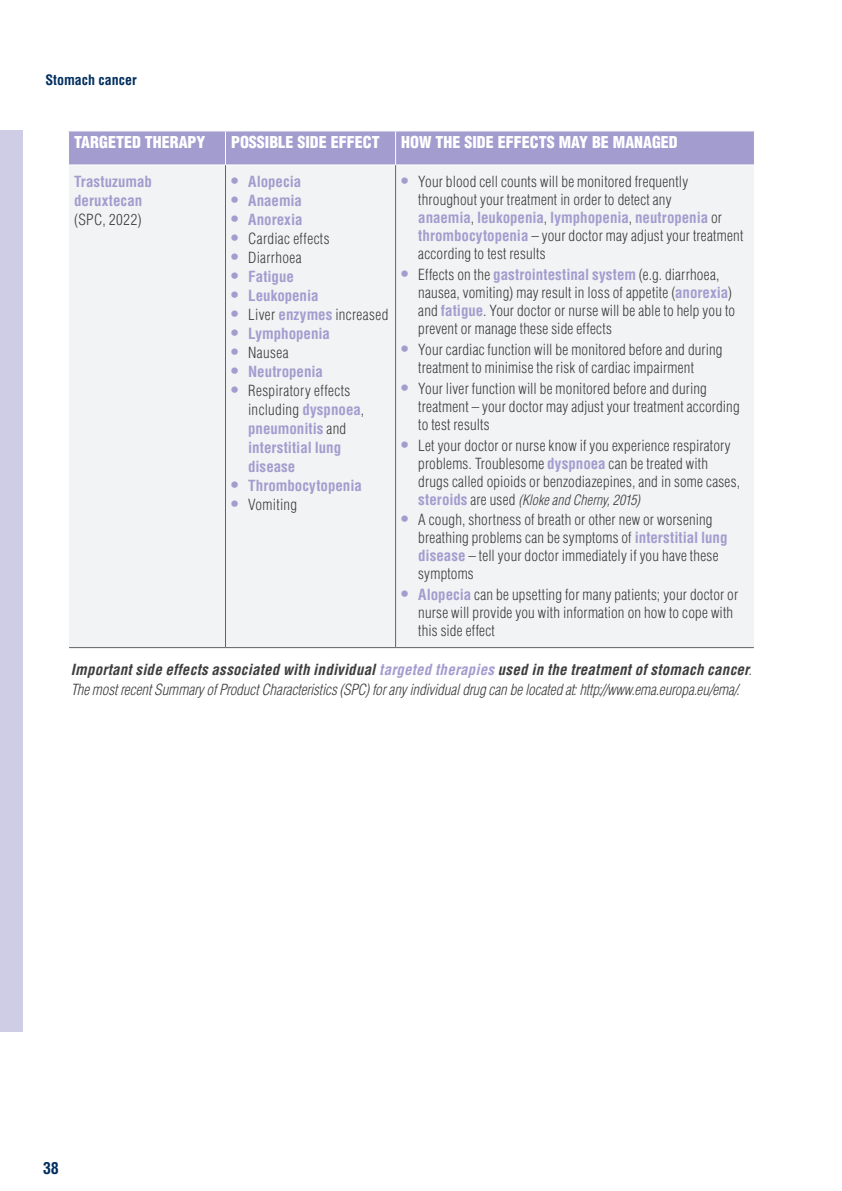
<style>
.page{position:relative;width:842px;height:1191px;background:#fff}
.page>*{position:absolute;margin:0;border:0;box-sizing:border-box;transform-origin:0 0}
.t1{font:900 condensed 16px "Helvetica LT Std";color:#fff}
.t2{font:700 condensed 16px "Helvetica LT Std";color:#002e5e}
.t3{font:300 condensed 15px/18px "Helvetica LT Std";letter-spacing:.015em;color:#3e3e3f}
.t4{font:700 condensed 15px/19px "Helvetica LT Std";letter-spacing:-.005em;color:#a39ccf}
.t5{font:italic 300 condensed 15px "Helvetica";letter-spacing:-.005em;color:#3e3e3f}
.t6{font:italic 700 condensed 15px "Helvetica LT Std";letter-spacing:.015em;color:#3e3e3f}
.t7{font:italic 300 condensed 14px "Helvetica";color:#3e3e3f}
.t8{font:700 condensed 14px "Helvetica LT Std";color:#002e5e}
.s1{font-weight:700;font-size:17px;color:#a39ccf}
.s2{font-weight:700;color:#a39ccf}
.s3{font-family:"Helvetica LT Std";font-weight:700;font-style:normal;font-size:15px;color:#a39ccf}
.s4{font-family:"Helvetica LT Std";font-style:normal;font-size:15px}
.s5{color:#a39ccf}
.s6{font-family:"Helvetica";font-weight:300}
.s7{font-size:17px}
.s8{font-weight:300;color:#3e3e3f}
</style>
<div class="page">
<div style="left:0;top:130px;width:23px;height:902px;background:#cfcce6"></div>
<div style="left:69px;top:131px;width:685px;height:34px;background:#a39ccf"></div>
<div style="left:69px;top:166px;width:685px;height:481px;background:#f2f3f4"></div>
<hr style="left:69px;top:647px;width:156px;height:1px;background:#636366">
<hr style="left:225px;top:647px;width:171px;height:1px;background:#636366">
<hr style="left:396px;top:647px;width:358px;height:1px;background:#636366">
<hr style="left:225px;top:131px;width:1px;height:34px;background:#fff">
<hr style="left:395px;top:131px;width:1px;height:34px;background:#fff">
<hr style="left:395px;top:165px;width:1px;height:482px;background:#636366">
<hr style="left:225px;top:165px;width:1px;height:482px;background:#636366">
<p class="t8" style="left:45px;top:71px;width:93px">Stomach cancer</p>
<p class="t1" style="left:74px;top:132px;width:133px">TARGETED THERAPY</p>
<p class="t1" style="left:231px;top:132px;width:150px">POSSIBLE SIDE EFFECT</p>
<p class="t1" style="left:401px;top:132px;width:278px">HOW THE SIDE EFFECTS MAY BE MANAGED</p>
<p class="t4" style="left:74px;top:172px;width:79px">Trastuzumab deruxtecan</p>
<p class="t3" style="left:74px;top:211px;width:69px">(SPC, 2022)</p>
<p class="t3" style="left:418px;top:172px;width:327px;text-indent:-17px"><span class="s1">•</span> Your blood cell counts will be monitored frequently throughout your treatment in order to detect any<br><span class="s2">anaemia</span>, <span class="s2">leukopenia</span>, <span class="s2">lymphopenia</span>, <span class="s2">neutropenia</span> or <span class="s2">thrombocytopenia</span> – your doctor may adjust your treatment according to test results</p>
<p class="t3" style="left:418px;top:265px;width:318px;text-indent:-17px"><span class="s1">•</span> Effects on the <span class="s2">gastrointestinal system</span> (e.g. diarrhoea, nausea, vomiting) may result in loss of appetite (<span class="s2">anorexia</span>) and <span class="s2">fatigue</span>. Your doctor or nurse will be able to help you to prevent or manage these side effects</p>
<p class="t3" style="left:418px;top:340px;width:306px;text-indent:-17px"><span class="s1">•</span> Your cardiac function will be monitored before and during treatment to minimise the risk of cardiac impairment</p>
<p class="t3" style="left:418px;top:379px;width:323px;text-indent:-17px"><span class="s1">•</span> Your liver function will be monitored before and during treatment – your doctor may adjust your treatment according to test results</p>
<p class="t3" style="left:418px;top:436px;width:323px;text-indent:-17px"><span class="s1">•</span> Let your doctor or nurse know if you experience respiratory problems. Troublesome <span class="s2">dyspnoea</span> can be treated with drugs called opioids or benzodiazepines, and in some cases,</p>
<p class="t7" style="left:418px;top:491px;width:223px"><span class="s3">steroids</span> <span class="s4">are used</span> (Kloke and Cherny, 2015)</p>
<p class="t3" style="left:418px;top:511px;width:311px;text-indent:-17px"><span class="s1">•</span> A cough, shortness of breath or other new or worsening breathing problems can be symptoms of <span class="s2">interstitial lung disease</span> – tell your doctor immediately if you have these symptoms</p>
<p class="t3" style="left:418px;top:586px;width:321px;text-indent:-17px"><span class="s1">•</span> <span class="s2">Alopecia</span> can be upsetting for many patients; your doctor or nurse will provide you with information on how to cope with this side effect</p>
<p class="t6" style="left:71px;top:660px;width:682px">Important side effects associated with individual <span class="s5">targeted therapies</span> used in the treatment of stomach cancer<span class="s6">.</span></p>
<p class="t5" style="left:71px;top:680px;width:670px">The most recent Summary of Product Characteristics (SPC) for any individual drug can be located at: http://www.ema.europa.eu/ema/.</p>
<p class="t4" style="left:231px;top:172px;width:72px"><span class="s7">•</span> Alopecia</p>
<p class="t4" style="left:231px;top:191px;width:72px"><span class="s7">•</span> Anaemia</p>
<p class="t4" style="left:231px;top:210px;width:73px"><span class="s7">•</span> Anorexia</p>
<p class="t3" style="left:231px;top:229px;width:100px"><span class="s1">•</span> Cardiac effects</p>
<p class="t3" style="left:231px;top:248px;width:72px"><span class="s1">•</span> Diarrhoea</p>
<p class="t4" style="left:231px;top:267px;width:64px"><span class="s7">•</span> Fatigue</p>
<p class="t4" style="left:231px;top:286px;width:89px"><span class="s7">•</span> Leukopenia</p>
<p class="t3" style="left:231px;top:305px;width:159px"><span class="s1">•</span> Liver <span class="s2">enzymes</span> increased</p>
<p class="t4" style="left:231px;top:324px;width:100px"><span class="s7">•</span> Lymphopenia</p>
<p class="t3" style="left:231px;top:343px;width:59px"><span class="s1">•</span> Nausea</p>
<p class="t4" style="left:231px;top:362px;width:93px"><span class="s7">•</span> Neutropenia</p>
<p class="t4" style="left:248px;top:381px;width:117px;text-indent:-17px"><span class="s7">•</span> <span class="s8">Respiratory effects including</span> dyspnoea<span class="s8">, </span>pneumonitis <span class="s8">and </span>interstitial lung disease</p>
<p class="t4" style="left:231px;top:476px;width:132px"><span class="s7">•</span> Thrombocytopenia</p>
<p class="t3" style="left:231px;top:495px;width:67px"><span class="s1">•</span> Vomiting</p>
<p class="t2" style="left:43px;top:1158px;width:17px">38</p>
</div>
